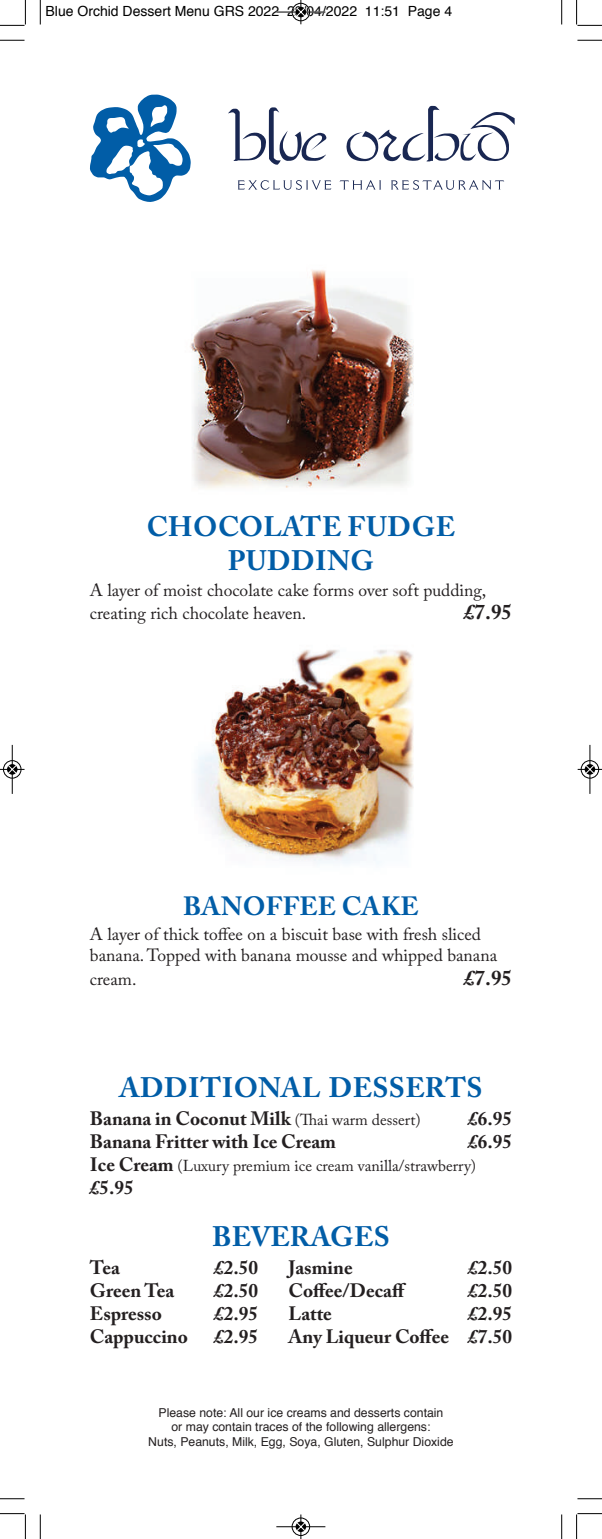
<style>
.page{position:relative;width:602px;height:1539px;background:#fff}
.page>*{position:absolute;margin:0;border:0;box-sizing:border-box;transform-origin:0 0}
.t1{font:700 28px/33.6px "Adobe Caslon Pro";letter-spacing:.015em;color:#015da7;text-align:center}
.t2{font:700 26.25px "Adobe Caslon Pro";letter-spacing:.015em;color:#015da7}
.t3{font:700 21px "Adobe Caslon Pro";color:#231f20}
.t4{font:700 19.25px "Adobe Caslon Pro";color:#231f20}
.t5{font:17.5px/23.6px "Adobe Caslon Pro";color:#231f20}
.t6{font:15.75px "Adobe Caslon Pro";color:#231f20}
.t7{font:14px "Helvetica";color:#000}
.t8{font:12.25px/14.7px "Helvetica";color:#231f20;text-align:center}
.s1{font-weight:400;font-size:15.75px}
.s2{font-weight:700;font-size:19.25px}
</style>
<div class="page">
<img style="left:190px;top:270px;width:224px;height:219px">
<img style="left:195px;top:649px;width:219px;height:215px">
<svg style="left:228px;top:107px;width:99px;height:58px"></svg>
<svg style="left:346px;top:106px;width:168px;height:55px"></svg>
<svg style="left:90px;top:95px;width:101px;height:107px"></svg>
<svg style="left:238px;top:180px;width:93px;height:10px"></svg>
<svg style="left:339px;top:180px;width:42px;height:10px"></svg>
<svg style="left:391px;top:180px;width:113px;height:10px"></svg>
<svg style="left:40px;top:0;width:1px;height:24px"></svg>
<svg style="left:0;top:40px;width:24px;height:1px"></svg>
<svg style="left:561px;top:0;width:1px;height:24px"></svg>
<svg style="left:577px;top:40px;width:24px;height:1px"></svg>
<svg style="left:40px;top:1514px;width:1px;height:25px"></svg>
<svg style="left:0;top:1498px;width:24px;height:1px"></svg>
<svg style="left:561px;top:1514px;width:1px;height:25px"></svg>
<svg style="left:577px;top:1498px;width:24px;height:1px"></svg>
<svg style="left:0;top:0;width:26px;height:26px"></svg>
<svg style="left:576px;top:0;width:25px;height:26px"></svg>
<svg style="left:0;top:1513px;width:26px;height:26px"></svg>
<svg style="left:576px;top:1513px;width:25px;height:26px"></svg>
<div style="left:291px;top:3px;width:19px;height:18px;border:1px solid #fff;border-radius:50%"></div>
<hr style="left:276px;top:12px;width:49px;height:1px;background:#000">
<div style="left:292px;top:3px;width:18px;height:18px;border:1px solid #000;border-radius:50%"></div>
<svg style="left:296px;top:0;width:9px;height:24px"></svg>
<div style="left:291px;top:1517px;width:19px;height:19px;border:1px solid #fff;border-radius:50%"></div>
<hr style="left:276px;top:1526px;width:49px;height:1px;background:#000">
<div style="left:292px;top:1518px;width:18px;height:18px;border:1px solid #000;border-radius:50%"></div>
<svg style="left:296px;top:1514px;width:9px;height:25px"></svg>
<div style="left:3px;top:760px;width:19px;height:19px;border:1px solid #fff;border-radius:50%"></div>
<hr style="left:12px;top:745px;width:1px;height:49px;background:#000">
<div style="left:3px;top:760px;width:18px;height:18px;border:1px solid #000;border-radius:50%"></div>
<svg style="left:0;top:765px;width:24px;height:9px"></svg>
<div style="left:580px;top:760px;width:19px;height:19px;border:1px solid #fff;border-radius:50%"></div>
<hr style="left:589px;top:745px;width:1px;height:49px;background:#000">
<div style="left:580px;top:760px;width:18px;height:18px;border:1px solid #000;border-radius:50%"></div>
<svg style="left:577px;top:765px;width:24px;height:9px"></svg>
<p class="t7" style="left:46px;top:5px;width:408px">Blue Orchid Dessert Menu GRS 2022 28/04/2022 11:51 Page 4</p>
<h1 class="t1" style="left:147px;top:513px;width:309px">chocolate fudge<br>Pudding</h1>
<p class="t5" style="left:90px;top:580px;width:397px">A layer of moist chocolate cake forms over soft pudding, creating rich chocolate heaven.</p>
<p class="t3" style="left:464px;top:604px;width:49px">£7.95</p>
<h2 class="t2" style="left:183px;top:896px;width:237px">banoffee cake</h2>
<p class="t5" style="left:90px;top:926px;width:408px;line-height:21px">A layer of thick toffee on a biscuit base with fresh sliced banana.Topped with banana mousse and whipped banana</p>
<p class="t5" style="left:90px;top:969px;width:48px">cream.</p>
<p class="t3" style="left:464px;top:970px;width:49px">£7.95</p>
<h1 class="t1" style="left:119px;top:1074px;width:364px">additional desserts</h1>
<p class="t4" style="left:90px;top:1110px;width:332px">banana in coconut milk <span class="s1">(Thai warm dessert)</span></p>
<p class="t4" style="left:468px;top:1110px;width:45px">£6.95</p>
<p class="t4" style="left:90px;top:1133px;width:247px">banana fritter with ice cream</p>
<p class="t4" style="left:468px;top:1133px;width:45px">£6.95</p>
<p class="t6" style="left:90px;top:1160px;width:387px"><span class="s2">ice cream</span> (Luxury premium ice cream vanilla/strawberry)</p>
<p class="t4" style="left:90px;top:1180px;width:45px">£5.95</p>
<h1 class="t1" style="left:212px;top:1223px;width:179px">beVerages</h1>
<p class="t4" style="left:90px;top:1259px;width:31px">tea</p>
<p class="t4" style="left:214px;top:1259px;width:45px">£2.50</p>
<p class="t4" style="left:288px;top:1259px;width:66px">Jasmine</p>
<p class="t4" style="left:468px;top:1259px;width:45px">£2.50</p>
<p class="t4" style="left:90px;top:1283px;width:86px">green tea</p>
<p class="t4" style="left:214px;top:1283px;width:45px">£2.50</p>
<p class="t4" style="left:288px;top:1283px;width:119px">coffee/decaff</p>
<p class="t4" style="left:468px;top:1283px;width:45px">£2.50</p>
<p class="t4" style="left:90px;top:1306px;width:73px">espresso</p>
<p class="t4" style="left:214px;top:1306px;width:45px">£2.95</p>
<p class="t4" style="left:288px;top:1306px;width:45px">latte</p>
<p class="t4" style="left:468px;top:1306px;width:45px">£2.95</p>
<p class="t4" style="left:90px;top:1329px;width:99px">cappuccino</p>
<p class="t4" style="left:214px;top:1329px;width:45px">£2.95</p>
<p class="t4" style="left:288px;top:1329px;width:225px">any liqueur coffee £7.50</p>
<p class="t8" style="left:148px;top:1406px;width:307px">Please note: All our ice creams and desserts contain<br>or may contain traces of the following allergens:<br>Nuts, Peanuts, Milk, Egg, Soya, Gluten, Sulphur Dioxide</p>
</div>
